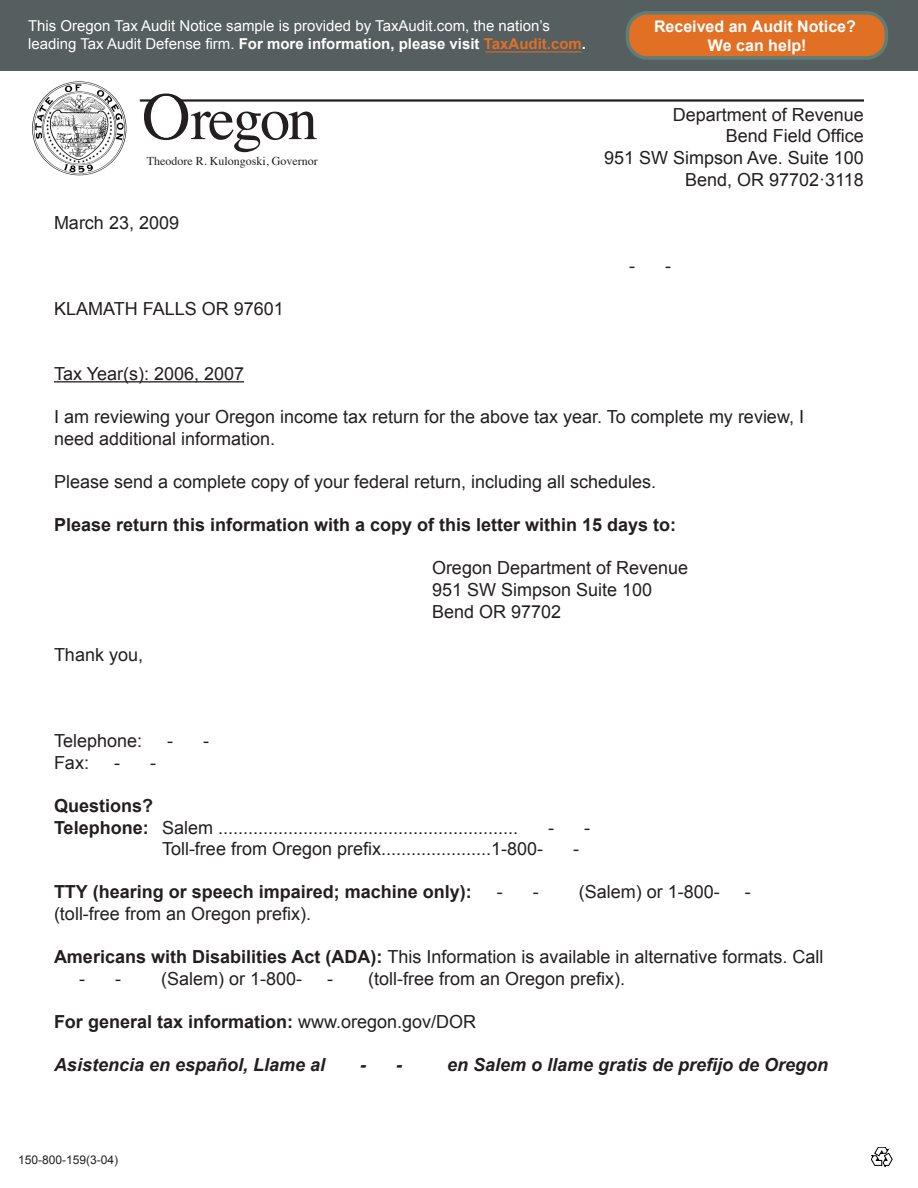
<style>
.page{position:relative;width:918px;height:1188px;background:#fff}
.page>*{position:absolute;margin:0;border:0;box-sizing:border-box;transform-origin:0 0}
.t1{font:60px "Times";letter-spacing:-.04em;color:#231f20}
.t2{font:18px "Arial";color:#231f20}
.t3{font:700 18px "Arial";color:#231f20}
.t4{font:italic 700 18px "Arial";color:#231f20}
.t5{font:700 16.05px/19.2px "Arial";color:#fff;text-align:center}
.t6{font:15px/18px "Arial";color:#fff}
.t7{font:12px "Times";color:#231f20}
.t8{font:12px "Arial";color:#231f20}
.s1{font-weight:700}
.s2{font-weight:700;color:#e17025}
.s3{font-size:67.5px}
.s4{font-weight:400}
</style>
<div class="page">
<hr style="left:54px;top:381px;width:190px;height:1px;background:#231f20">
<hr style="left:140px;top:99px;width:724px;height:3px;background:#231f20">
<svg style="left:871px;top:1147px;width:21px;height:20px"></svg>
<img style="left:32px;top:81px;width:95px;height:94px">
<div style="left:151px;top:96px;width:31px;height:42px;background:#fff;border-radius:50%"></div>
<div style="left:0;top:0;width:918px;height:70px;background:#555f60"></div>
<div style="left:627px;top:13px;width:259px;height:45px;background:#e17025;border-radius:20px"></div>
<div style="left:626px;top:11px;width:262px;height:49px;border:4px solid #607d77;border-radius:20px"></div>
<hr style="left:485px;top:52px;width:97px;height:1px;background:#e17025">
<p class="t6" style="left:28px;top:17px;width:559px">This Oregon Tax Audit Notice sample is provided by TaxAudit.com, the nation’s leading Tax Audit Defense firm. <span class="s1">For more information, please visit</span> <span class="s2">TaxAudit.com</span><span class="s1">.</span></p>
<p class="t1" style="left:142px;top:63px;width:177px"><span class="s3">O</span>regon</p>
<p class="t7" style="left:147px;top:150px;width:172px">Theodore R. Kulongoski, Governor</p>
<p class="t2" style="left:54px;top:211px;width:127px">March 23, 2009</p>
<p class="t2" style="left:54px;top:297px;width:231px">KLAMATH FALLS OR 97601</p>
<p class="t5" style="left:654px;top:17px;width:203px">Received an Audit Notice?<br>We can help!</p>
<p class="t2" style="left:673px;top:103px;width:193px">Department of Revenue</p>
<p class="t2" style="left:726px;top:124px;width:140px">Bend Field Office</p>
<p class="t2" style="left:604px;top:146px;width:261px">951 SW Simpson Ave. Suite 100</p>
<p class="t2" style="left:685px;top:167px;width:180px">Bend, OR 97702·3118</p>
<p class="t2" style="left:629px;top:254px;width:44px">- -</p>
<p class="t2" style="left:54px;top:362px;width:192px">Tax Year(s): 2006, 2007</p>
<p class="t2" style="left:54px;top:405px;width:752px">I am reviewing your Oregon income tax return for the above tax year. To complete my review, I</p>
<p class="t2" style="left:54px;top:427px;width:223px">need additional information.</p>
<p class="t2" style="left:54px;top:470px;width:604px">Please send a complete copy of your federal return, including all schedules.</p>
<p class="t3" style="left:54px;top:513px;width:624px">Please return this information with a copy of this letter within 15 days to:</p>
<p class="t2" style="left:432px;top:556px;width:258px">Oregon Department of Revenue</p>
<p class="t2" style="left:432px;top:578px;width:222px">951 SW Simpson Suite 100</p>
<p class="t2" style="left:432px;top:599px;width:131px">Bend OR 97702</p>
<p class="t2" style="left:54px;top:643px;width:91px">Thank you,</p>
<p class="t2" style="left:54px;top:729px;width:90px">Telephone:</p>
<p class="t2" style="left:167px;top:729px;width:44px">- -</p>
<p class="t2" style="left:54px;top:751px;width:37px">Fax:</p>
<p class="t2" style="left:114px;top:751px;width:44px">- -</p>
<p class="t3" style="left:54px;top:794px;width:101px">Questions?</p>
<p class="t2" style="left:54px;top:815px;width:466px"><span class="s1">Telephone:</span> Salem ............................................................</p>
<p class="t2" style="left:548px;top:815px;width:44px">- -</p>
<p class="t2" style="left:162px;top:837px;width:383px">Toll-free from Oregon prefix......................1-800-</p>
<p class="t2" style="left:573px;top:837px;width:7px">-</p>
<p class="t3" style="left:54px;top:880px;width:419px">TTY (hearing or speech impaired; machine only):</p>
<p class="t2" style="left:497px;top:880px;width:44px">- -</p>
<p class="t2" style="left:579px;top:880px;width:143px">(Salem) or 1-800-</p>
<p class="t2" style="left:745px;top:880px;width:7px">-</p>
<p class="t2" style="left:54px;top:902px;width:259px">(toll-free from an Oregon prefix).</p>
<p class="t2" style="left:54px;top:945px;width:771px"><span class="s1">Americans with Disabilities Act (ADA):</span> This Information is available in alternative formats. Call</p>
<p class="t2" style="left:79px;top:967px;width:44px">- -</p>
<p class="t2" style="left:161px;top:967px;width:143px">(Salem) or 1-800-</p>
<p class="t2" style="left:327px;top:967px;width:300px">- (toll-free from an Oregon prefix).</p>
<p class="t3" style="left:54px;top:1010px;width:424px">For general tax information: <span class="s4">www.oregon.gov/DOR</span></p>
<p class="t4" style="left:54px;top:1053px;width:273px">Asistencia en español, Llame al</p>
<p class="t4" style="left:360px;top:1053px;width:44px">- -</p>
<p class="t4" style="left:447px;top:1053px;width:383px">en Salem o llame gratis de prefijo de Oregon</p>
<p class="t8" style="left:18px;top:1152px;width:102px">150-800-159(3-04)</p>
</div>
